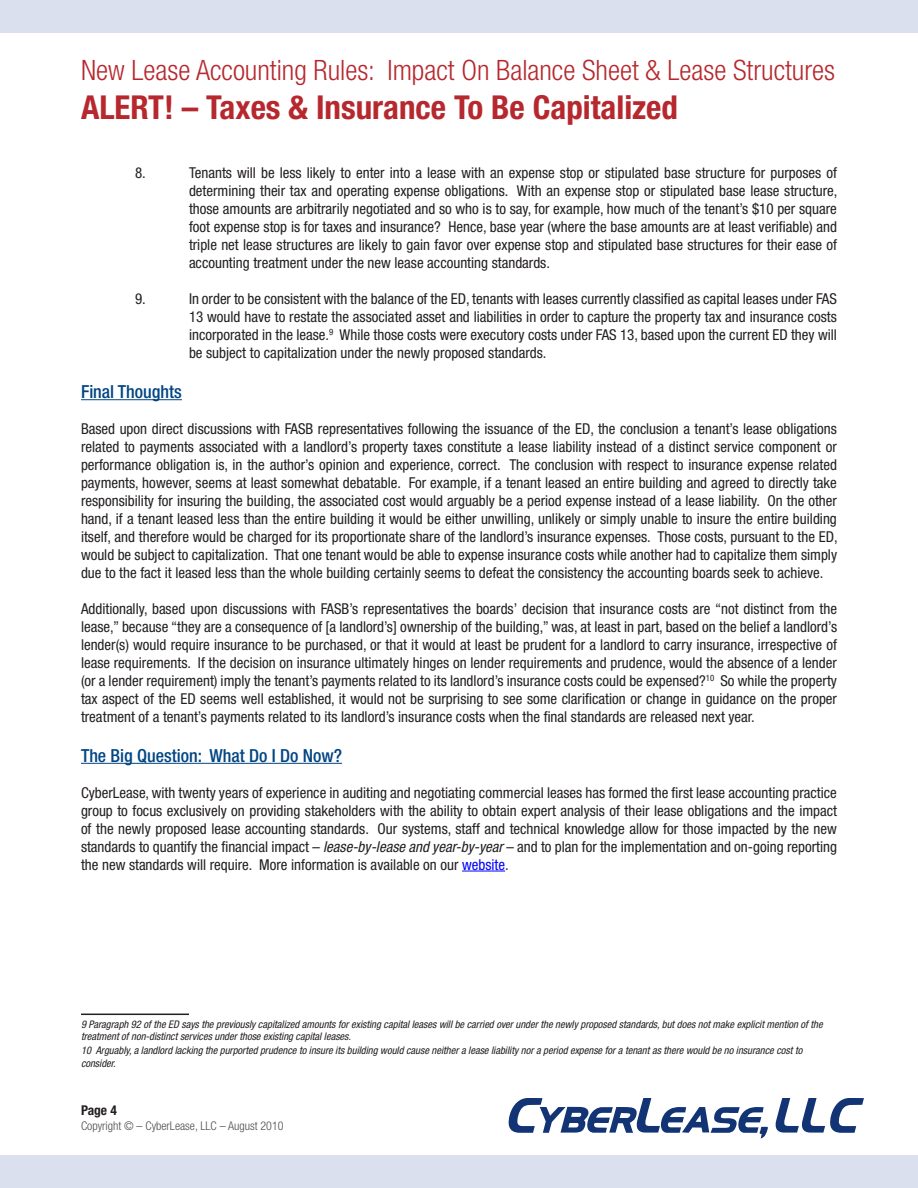
<style>
.page{position:relative;width:918px;height:1188px;background:#fff}
.page>*{position:absolute;margin:0;border:0;box-sizing:border-box;transform-origin:0 0}
.t1{font:700 condensed 33px "Helvetica Neue";color:#b6282e}
.t2{font:300 condensed 28.2px "Helvetica Neue";color:#b6282e}
.t3{font:500 condensed 18px "Helvetica Neue";color:#004583}
.t4{font:condensed 15px/18px "Helvetica Neue";color:#231f20;text-align:justify}
.t5{font:700 condensed 13.5px "Helvetica Neue";color:#231f20}
.t6{font:300 condensed 12px "Helvetica Neue";color:#4b4c4d}
.t7{font:italic condensed 10.5px/12.6px "Helvetica Neue";color:#231f20}
.s1{font-style:italic}
.s2{color:#00f}
</style>
<div class="page">
<svg style="left:775px;top:1098px;width:89px;height:35px"></svg>
<svg style="left:508px;top:1098px;width:260px;height:40px"></svg>
<div style="left:0;top:0;width:918px;height:32px;background:#dae0ed"></div>
<div style="left:0;top:1156px;width:918px;height:32px;background:#dae0ed"></div>
<hr style="left:81px;top:399px;width:101px;height:1px;background:#004583">
<hr style="left:81px;top:763px;width:261px;height:1px;background:#004583">
<hr style="left:462px;top:871px;width:43px;height:1px;background:#00f">
<hr style="left:81px;top:1014px;width:108px;height:1px;background:#231f20">
<h2 class="t2" style="left:81px;top:53px;width:756px">New Lease Accounting Rules: Impact On Balance Sheet &amp; Lease Structures</h2>
<h1 class="t1" style="left:81px;top:87px;width:599px">ALERT! – Taxes &amp; Insurance To Be Capitalized</h1>
<p class="t4" style="left:135px;top:164px;width:12px">8.</p>
<p class="t4" style="left:189px;top:164px;width:650px">Tenants will be less likely to enter into a lease with an expense stop or stipulated base structure for purposes of determining their tax and operating expense obligations. With an expense stop or stipulated base lease structure, those amounts are arbitrarily negotiated and so who is to say, for example, how much of the tenant’s $10 per square foot expense stop is for taxes and insurance? Hence, base year (where the base amounts are at least verifiable) and triple net lease structures are likely to gain favor over expense stop and stipulated base structures for their ease of accounting treatment under the new lease accounting standards.</p>
<p class="t4" style="left:135px;top:290px;width:12px">9.</p>
<p class="t4" style="left:189px;top:290px;width:649px">In order to be consistent with the balance of the ED, tenants with leases currently classified as capital leases under FAS 13 would have to restate the associated asset and liabilities in order to capture the property tax and insurance costs incorporated in the lease.<sup>9</sup> While those costs were executory costs under FAS 13, based upon the current ED they will be subject to capitalization under the newly proposed standards.</p>
<p class="t3" style="left:81px;top:381px;width:102px">Final Thoughts</p>
<p class="t4" style="left:81px;top:420px;width:758px">Based upon direct discussions with FASB representatives following the issuance of the ED, the conclusion a tenant’s lease obligations related to payments associated with a landlord’s property taxes constitute a lease liability instead of a distinct service component or performance obligation is, in the author’s opinion and experience, correct. The conclusion with respect to insurance expense related payments, however, seems at least somewhat debatable. For example, if a tenant leased an entire building and agreed to directly take responsibility for insuring the building, the associated cost would arguably be a period expense instead of a lease liability. On the other hand, if a tenant leased less than the entire building it would be either unwilling, unlikely or simply unable to insure the entire building itself, and therefore would be charged for its proportionate share of the landlord’s insurance expenses. Those costs, pursuant to the ED, would be subject to capitalization. That one tenant would be able to expense insurance costs while another had to capitalize them simply due to the fact it leased less than the whole building certainly seems to defeat the consistency the accounting boards seek to achieve.</p>
<p class="t4" style="left:81px;top:600px;width:758px">Additionally, based upon discussions with FASB’s representatives the boards’ decision that insurance costs are “not distinct from the lease,” because “they are a consequence of [a landlord’s] ownership of the building,” was, at least in part, based on the belief a landlord’s lender(s) would require insurance to be purchased, or that it would at least be prudent for a landlord to carry insurance, irrespective of lease requirements. If the decision on insurance ultimately hinges on lender requirements and prudence, would the absence of a lender (or a lender requirement) imply the tenant’s payments related to its landlord’s insurance costs could be expensed?<sup>10</sup> So while the property tax aspect of the ED seems well established, it would not be surprising to see some clarification or change in guidance on the proper treatment of a tenant’s payments related to its landlord’s insurance costs when the final standards are released next year.</p>
<p class="t3" style="left:81px;top:744px;width:263px">The Big Question: What Do I Do Now?</p>
<p class="t4" style="left:81px;top:783px;width:758px">CyberLease, with twenty years of experience in auditing and negotiating commercial leases has formed the first lease accounting practice group to focus exclusively on providing stakeholders with the ability to obtain expert analysis of their lease obligations and the impact of the newly proposed lease accounting standards. Our systems, staff and technical knowledge allow for those impacted by the new standards to quantify the financial impact – <span class="s1">lease-by-lease and year-by-year</span> – and to plan for the implementation and on-going reporting the new standards will require. More information is available on our <span class="s2">website</span>.</p>
<p class="t7" style="left:81px;top:1018px;width:743px">9 Paragraph 92 of the ED says the previously capitalized amounts for existing capital leases will be carried over under the newly proposed standards, but does not make explicit mention of the treatment of non-distinct services under those existing capital leases.</p>
<p class="t7" style="left:81px;top:1044px;width:723px">10 Arguably, a landlord lacking the purported prudence to insure its building would cause neither a lease liability nor a period expense for a tenant as there would be no insurance cost to consider.</p>
<p class="t5" style="left:81px;top:1102px;width:37px">Page 4</p>
<p class="t6" style="left:81px;top:1119px;width:204px">Copyright © – CyberLease, LLC – August 2010</p>
</div>
